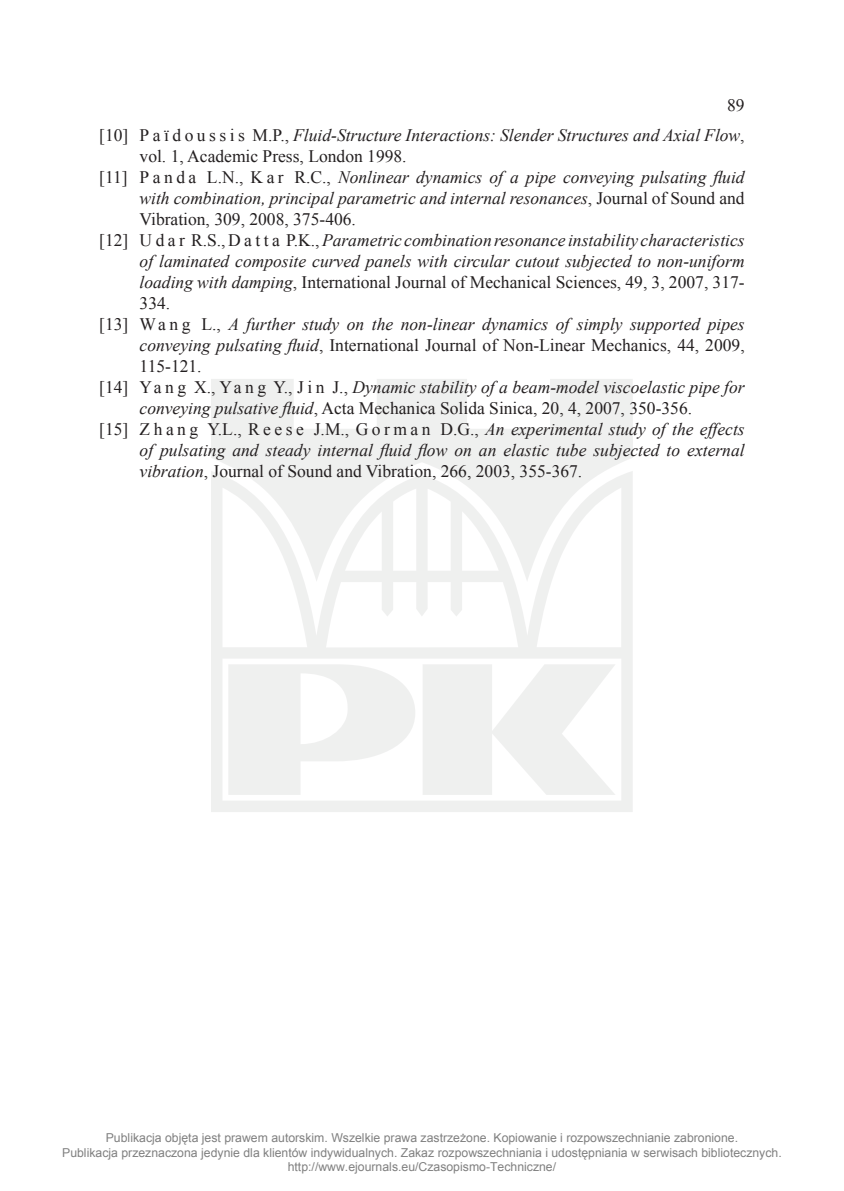
<style>
.page{position:relative;width:844px;height:1191px;background:#fff}
.page>*{position:absolute;margin:0;border:0;box-sizing:border-box;transform-origin:0 0}
.po_literaturze_od_10{font:italic 17.5px/21px "Times New Roman";color:#231f20;text-align:justify}
.po_literaturze_od_10-2{font:17.5px "Times New Roman";color:#231f20}
.t1{font:12.25px/14.7px "Arial";color:#808080;text-align:center}
.s1{font-style:normal}
</style>
<div class="page">
<svg style="left:211px;top:379px;width:421px;height:433px;fill:#eff0ef"></svg>
<p class="po_literaturze_od_10" style="left:99px;top:90px;width:646px;line-height:29.8px;text-align:right"><span class="s1">89<br>[10] P a ï d o u s s i s M.P.,</span> Fluid-Structure Interactions: Slender Structures and Axial Flow<span class="s1">,</span></p>
<p class="po_literaturze_od_10-2" style="left:139px;top:145px;width:268px">vol. 1, Academic Press, London 1998.</p>
<p class="po_literaturze_od_10" style="left:139px;top:166px;width:606px;text-indent:-40px"><span class="s1">[11] P a n d a L.N., K a r R.C.,</span> Nonlinear dynamics of a pipe conveying pulsating fluid with combination, principal parametric and internal resonances<span class="s1">, Journal of Sound and Vibration, 309, 2008, 375-406.</span></p>
<p class="po_literaturze_od_10" style="left:139px;top:229px;width:606px;text-indent:-40px"><span class="s1">[12] U d a r R.S.,D a t t a P.K.,</span> Parametric combination resonance instability characteristics of laminated composite curved panels with circular cutout subjected to non-uniform loading with damping<span class="s1">, International Journal of Mechanical Sciences, 49, 3, 2007, 317- 334.</span></p>
<p class="po_literaturze_od_10" style="left:139px;top:313px;width:606px;text-indent:-40px"><span class="s1">[13] W a n g L.,</span> A further study on the non-linear dynamics of simply supported pipes conveying pulsating fluid<span class="s1">, International Journal of Non-Linear Mechanics, 44, 2009, 115-121.</span></p>
<p class="po_literaturze_od_10" style="left:139px;top:376px;width:606px;text-indent:-40px"><span class="s1">[14] Ya n g X., Ya n g Y., J i n J.,</span> Dynamic stability of a beam-model viscoelastic pipe for conveying pulsative fluid<span class="s1">, Acta Mechanica Solida Sinica, 20, 4, 2007, 350-356.</span></p>
<p class="po_literaturze_od_10" style="left:139px;top:418px;width:606px;text-indent:-40px"><span class="s1">[15] Z h a n g Y.L., R e e s e J.M., G o r m a n D.G.,</span> An experimental study of the effects of pulsating and steady internal fluid flow on an elastic tube subjected to external vibration<span class="s1">, Journal of Sound and Vibration, 266, 2003, 355-367.</span></p>
<p class="t1" style="left:62px;top:1130px;width:721px">Publikacja objęta jest prawem autorskim. Wszelkie prawa zastrzeżone. Kopiowanie i rozpowszechnianie zabronione.<br>Publikacja przeznaczona jedynie dla klientów indywidualnych. Zakaz rozpowszechniania i udostępniania w serwisach bibliotecznych. http://www.ejournals.eu/Czasopismo-Techniczne/</p>
</div>
